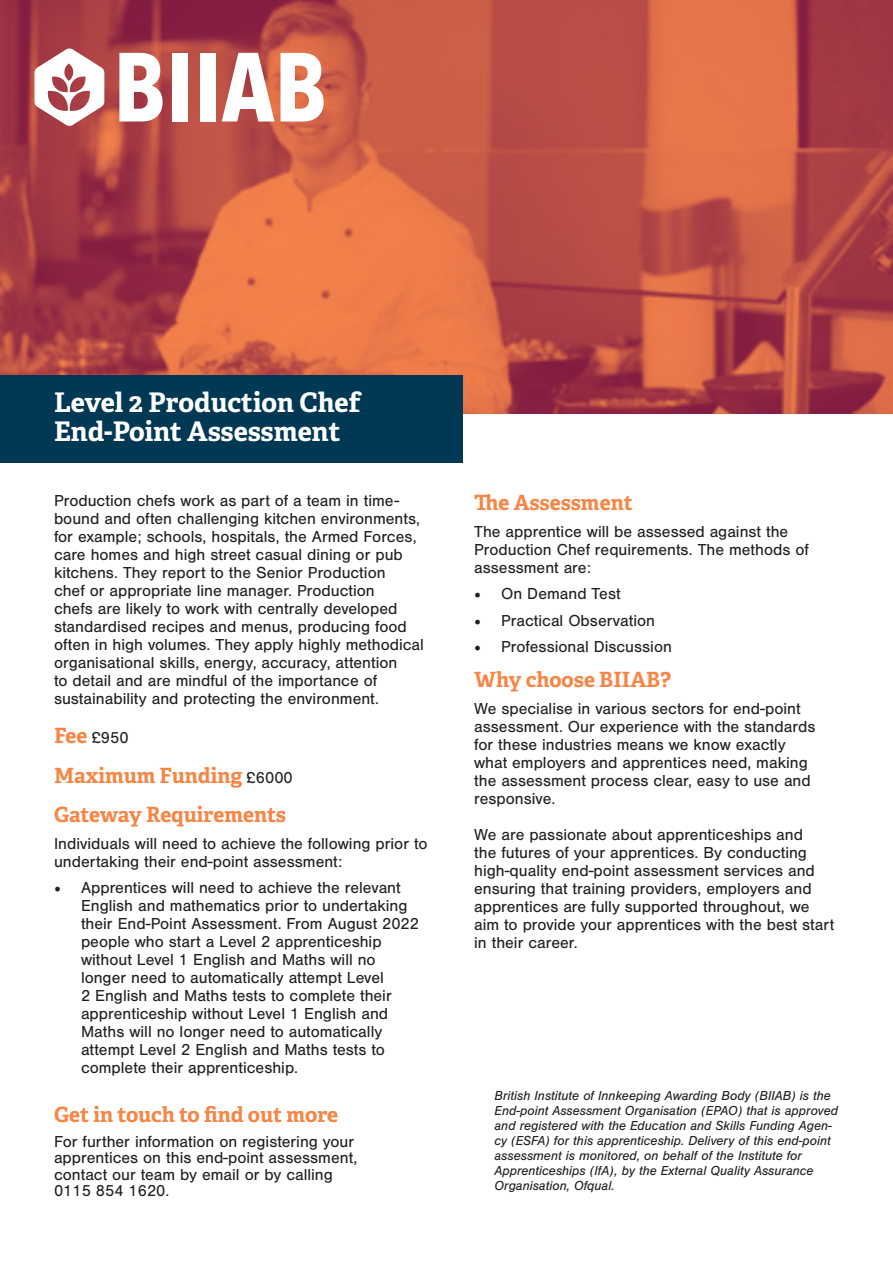
<style>
.page{position:relative;width:893px;height:1263px;background:#fff}
.page>*{position:absolute;margin:0;border:0;box-sizing:border-box;transform-origin:0 0}
.t1{font:700 27px "Adelle";color:#fff}
.t2{font:700 21px "Adelle";color:#f58646}
.t3{font:16.5px/18px "Nimbus San";color:#231f20}
.t4{font:italic 13.5px/15px "Nimbus San";color:#231f20}
.s1{font-family:"Adelle";font-weight:700;font-size:21px;color:#f58646}
.s2{font-family:"Nimbus San";font-weight:400;font-size:16.5px;color:#231f20}
.s3{font-family:"Minion Pro";font-size:18px}
</style>
<div class="page">
<img style="left:1px;top:0;width:891px;height:414px">
<div style="left:0;top:375px;width:462px;height:88px;background:#013955"></div>
<svg style="left:35px;top:48px;width:69px;height:78px"></svg>
<svg style="left:119px;top:53px;width:44px;height:68px"></svg>
<div style="left:172px;top:53px;width:16px;height:68px;background:#fff"></div>
<div style="left:200px;top:53px;width:16px;height:68px;background:#fff"></div>
<svg style="left:222px;top:53px;width:52px;height:68px"></svg>
<svg style="left:280px;top:53px;width:44px;height:68px"></svg>
<p class="t1" style="left:54px;top:385px;width:308px">Level 2 Production Chef</p>
<p class="t1" style="left:54px;top:414px;width:288px">End-Point Assessment</p>
<p class="t3" style="left:54px;top:491px;width:371px">Production chefs work as part of a team in time&shy;bound and often challenging kitchen environments, for example; schools, hospitals, the Armed Forces, care homes and high street casual dining or pub kitchens. They report to the Senior Production<br>chef or appropriate line manager. Production<br>chefs are likely to work with centrally developed standardised recipes and menus, producing food often in high volumes. They apply highly methodical organisational skills, energy, accuracy, attention<br>to detail and are mindful of the importance of sustainability and protecting the environment.</p>
<p class="t3" style="left:54px;top:729px;width:76px"><span class="s1">Fee</span> £950</p>
<p class="t2" style="left:54px;top:762px;width:240px">Maximum Funding <span class="s2">£6000</span></p>
<p class="t2" style="left:54px;top:801px;width:234px">Gateway Requirements</p>
<p class="t3" style="left:54px;top:834px;width:375px">Individuals will need to achieve the following prior to undertaking their end-point assessment:</p>
<p class="t3" style="left:81px;top:879px;width:340px;text-indent:-27px"><span class="s3">•</span> Apprentices will need to achieve the relevant English and mathematics prior to undertaking their End-Point Assessment. From August 2022 people who start a Level 2 apprenticeship without Level 1 English and Maths will no longer need to automatically attempt Level<br>2 English and Maths tests to complete their apprenticeship without Level 1 English and Maths will no longer need to automatically attempt Level 2 English and Maths tests to complete their apprenticeship.</p>
<p class="t2" style="left:54px;top:1101px;width:286px">Get in touch to find out more</p>
<p class="t3" style="left:54px;top:1133px;width:305px;line-height:16.5px">For further information on registering your apprentices on this end-point assessment, contact our team by email or by calling</p>
<p class="t3" style="left:54px;top:1182px;width:117px">0115 854 1620.</p>
<p class="t2" style="left:474px;top:489px;width:160px">The Assessment</p>
<p class="t3" style="left:474px;top:523px;width:336px">The apprentice will be assessed against the<br>Production Chef requirements. The methods of assessment are:</p>
<p class="t3" style="left:474px;top:585px;width:148px"><span class="s3">•</span> On Demand Test</p>
<p class="t3" style="left:474px;top:612px;width:182px"><span class="s3">•</span> Practical Observation</p>
<p class="t3" style="left:474px;top:638px;width:199px"><span class="s3">•</span> Professional Discussion</p>
<p class="t2" style="left:474px;top:666px;width:199px">Why choose BIIAB?</p>
<p class="t3" style="left:474px;top:700px;width:343px">We specialise in various sectors for end-point assessment. Our experience with the standards for these industries means we know exactly what employers and apprentices need, making the assessment process clear, easy to use and responsive.</p>
<p class="t3" style="left:474px;top:826px;width:361px">We are passionate about apprenticeships and<br>the futures of your apprentices. By conducting high-quality end-point assessment services and ensuring that training providers, employers and apprentices are fully supported throughout, we aim to provide your apprentices with the best start in their career.</p>
<p class="t4" style="left:495px;top:1088px;width:345px">British Institute of Innkeeping Awarding Body (BIIAB) is the End-point Assessment Organisation (EPAO) that is approved and registered with the Education and Skills Funding Agen&shy;cy (ESFA) for this apprenticeship. Delivery of this end-point assessment is monitored, on behalf of the Institute for Apprenticeships (IfA), by the External Quality Assurance Organisation, Ofqual.</p>
</div>
